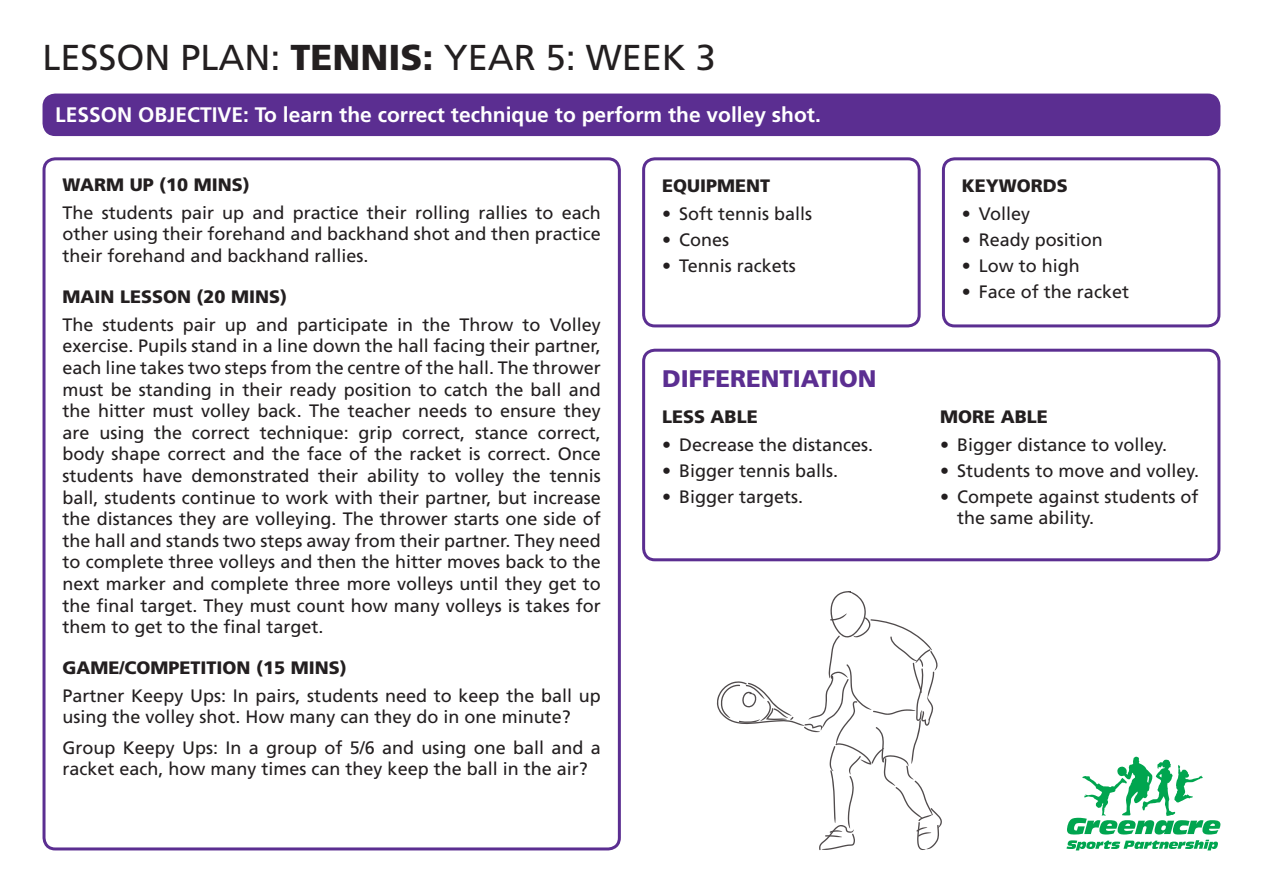
<style>
.page{position:relative;width:1263px;height:893px;background:#fff}
.page>*{position:absolute;margin:0;border:0;box-sizing:border-box;transform-origin:0 0}
.t1{font:36px "Frutiger CE";color:#231f20}
.lesson_heading_colou{font:900 24px "Frutiger CE";color:#5b2e91}
.lesson_objective{font:700 21px "Frutiger CE";color:#fff}
.lesson_text_Justifie{font:18px/21.6px "Frutiger CE";color:#231f20}
.lesson_subhead{font:900 18px "Frutiger CE";color:#231f20}
.s1{font-weight:900}
</style>
<div class="page">
<svg style="left:1066px;top:840px;width:152px;height:10px"></svg>
<svg style="left:1067px;top:757px;width:153px;height:77px"></svg>
<div style="left:43px;top:94px;width:1177px;height:42px;background:#5b2e91;border-radius:13px"></div>
<div style="left:43px;top:157px;width:578px;height:693px;border:3px solid #5b2e91;border-radius:11px"></div>
<div style="left:642px;top:157px;width:279px;height:170px;border:3px solid #5b2e91;border-radius:11px"></div>
<div style="left:942px;top:157px;width:278px;height:170px;border:3px solid #5b2e91;border-radius:11px"></div>
<div style="left:642px;top:349px;width:578px;height:212px;border:3px solid #5b2e91;border-radius:11px"></div>
<svg style="left:717px;top:591px;width:225px;height:259px"></svg>
<p class="t1" style="left:43px;top:37px;width:675px">LESSON PLAN: <span class="s1">TENNIS:</span> YEAR 5: WEEK 3</p>
<p class="lesson_objective" style="left:55px;top:102px;width:767px">LESSON OBJECTIVE: To learn the correct technique to perform the volley shot.</p>
<p class="lesson_subhead" style="left:63px;top:174px;width:189px">WARM UP (10 MINS)</p>
<p class="lesson_text_Justifie" style="left:63px;top:202px;width:540px;text-align:justify">The students pair up and practice their rolling rallies to each other using their forehand and backhand shot and then practice their forehand and backhand rallies.</p>
<p class="lesson_subhead" style="left:63px;top:286px;width:226px">MAIN LESSON (20 MINS)</p>
<p class="lesson_text_Justifie" style="left:63px;top:314px;width:540px;text-align:justify">The students pair up and participate in the Throw to Volley exercise. Pupils stand in a line down the hall facing their partner, each line takes two steps from the centre of the hall. The thrower must be standing in their ready position to catch the ball and the hitter must volley back. The teacher needs to ensure they are using the correct technique: grip correct, stance correct, body shape correct and the face of the racket is correct. Once students have demonstrated their ability to volley the tennis ball, students continue to work with their partner, but increase the distances they are volleying. The thrower starts one side of the hall and stands two steps away from their partner. They need to complete three volleys and then the hitter moves back to the next marker and complete three more volleys until they get to the final target. They must count how many volleys is takes for them to get to the final target.</p>
<p class="lesson_subhead" style="left:63px;top:657px;width:286px">GAME/COMPETITION (15 MINS)</p>
<p class="lesson_text_Justifie" style="left:63px;top:685px;width:540px">Partner Keepy Ups: In pairs, students need to keep the ball up using the volley shot. How many can they do in one minute?</p>
<p class="lesson_text_Justifie" style="left:63px;top:736px;width:540px">Group Keepy Ups: In a group of 5/6 and using one ball and a racket each, how many times can they keep the ball in the air?</p>
<p class="lesson_subhead" style="left:662px;top:175px;width:110px">EQUIPMENT</p>
<p class="lesson_text_Justifie" style="left:662px;top:203px;width:152px">• Soft tennis balls</p>
<p class="lesson_text_Justifie" style="left:662px;top:229px;width:69px">• Cones</p>
<p class="lesson_text_Justifie" style="left:662px;top:255px;width:135px">• Tennis rackets</p>
<p class="lesson_heading_colou" style="left:662px;top:364px;width:216px">DIFFERENTIATION</p>
<p class="lesson_subhead" style="left:662px;top:406px;width:97px">LESS ABLE</p>
<p class="lesson_text_Justifie" style="left:662px;top:434px;width:213px">• Decrease the distances.</p>
<p class="lesson_text_Justifie" style="left:662px;top:460px;width:178px">• Bigger tennis balls.</p>
<p class="lesson_text_Justifie" style="left:662px;top:486px;width:143px">• Bigger targets.</p>
<p class="lesson_subhead" style="left:962px;top:175px;width:108px">KEYWORDS</p>
<p class="lesson_text_Justifie" style="left:962px;top:203px;width:70px">• Volley</p>
<p class="lesson_text_Justifie" style="left:962px;top:229px;width:143px">• Ready position</p>
<p class="lesson_text_Justifie" style="left:962px;top:255px;width:120px">• Low to high</p>
<p class="lesson_text_Justifie" style="left:962px;top:281px;width:169px">• Face of the racket</p>
<p class="lesson_subhead" style="left:940px;top:406px;width:109px">MORE ABLE</p>
<p class="lesson_text_Justifie" style="left:940px;top:434px;width:228px">• Bigger distance to volley.</p>
<p class="lesson_text_Justifie" style="left:940px;top:460px;width:260px">• Students to move and volley.</p>
<p class="lesson_text_Justifie" style="left:957px;top:486px;width:243px;text-indent:-17px">• Compete against students of the same ability.</p>
</div>
